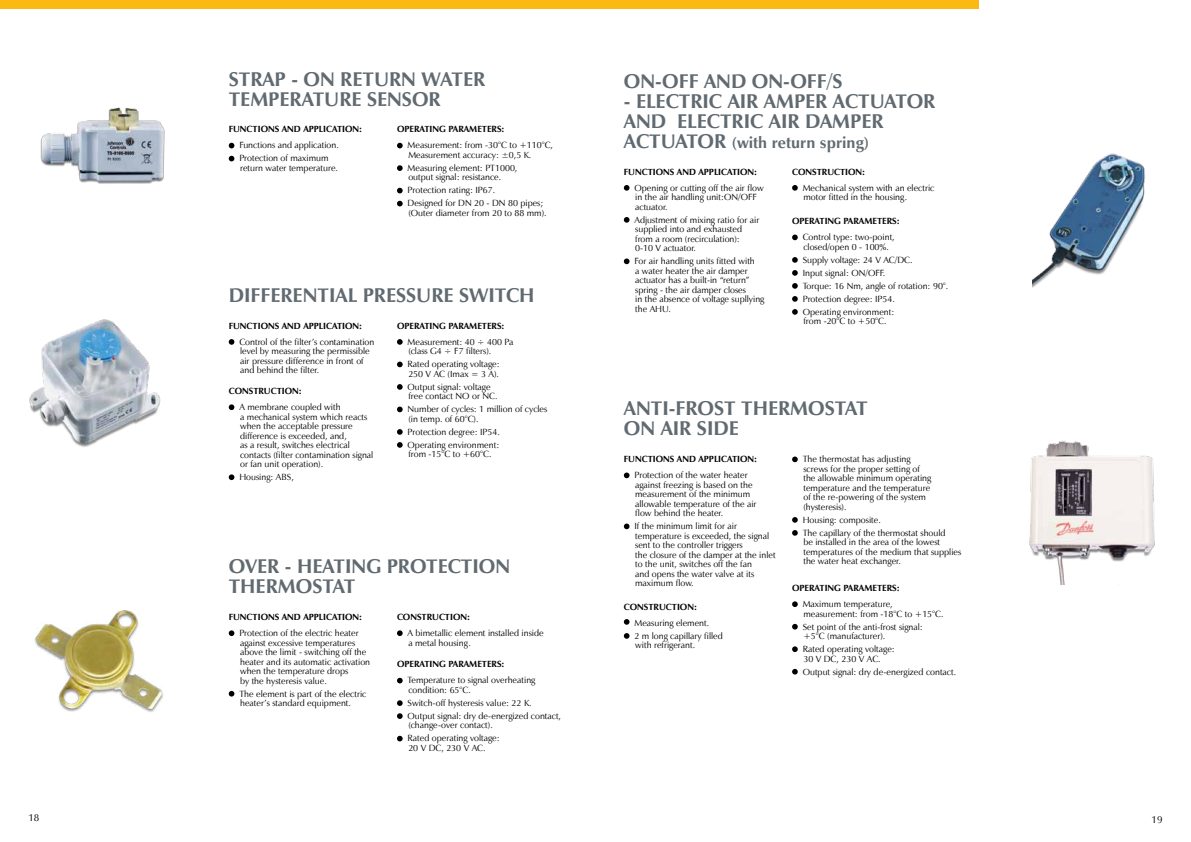
<style>
.page{position:relative;width:1191px;height:842px;background:#fff}
.page>*{position:absolute;margin:0;border:0;box-sizing:border-box;transform-origin:0 0}
.t1{font:700 20px/20px "Zapf Humnst EU";color:#606a70}
.t2{font:700 16px "Zapf Humnst EU";color:#606a70}
.t3{font:10px "Zapf Humnst EU";color:#000}
.t4{font:9px/9.5px "Zapf Humnst EU";color:#000}
.t5{font:700 9px "Zapf Humnst EU";color:#000}
.s1{font-size:20px}
</style>
<div class="page">
<div style="left:0;top:0;width:978px;height:9px;background:#fdb913"></div>
<svg style="left:397px;top:143px;width:6px;height:5px"></svg>
<svg style="left:397px;top:165px;width:6px;height:6px"></svg>
<svg style="left:397px;top:188px;width:6px;height:5px"></svg>
<svg style="left:397px;top:201px;width:6px;height:5px"></svg>
<svg style="left:229px;top:143px;width:5px;height:5px"></svg>
<svg style="left:229px;top:156px;width:5px;height:5px"></svg>
<img style="left:40px;top:107px;width:125px;height:77px">
<svg style="left:397px;top:339px;width:6px;height:6px"></svg>
<svg style="left:397px;top:362px;width:6px;height:5px"></svg>
<svg style="left:397px;top:384px;width:6px;height:6px"></svg>
<svg style="left:397px;top:407px;width:6px;height:5px"></svg>
<svg style="left:397px;top:429px;width:6px;height:6px"></svg>
<svg style="left:397px;top:442px;width:6px;height:6px"></svg>
<svg style="left:229px;top:339px;width:5px;height:6px"></svg>
<svg style="left:229px;top:404px;width:5px;height:6px"></svg>
<svg style="left:229px;top:474px;width:5px;height:6px"></svg>
<img style="left:29px;top:319px;width:132px;height:128px">
<svg style="left:792px;top:601px;width:5px;height:6px"></svg>
<svg style="left:792px;top:624px;width:5px;height:5px"></svg>
<svg style="left:792px;top:646px;width:5px;height:6px"></svg>
<svg style="left:792px;top:669px;width:5px;height:5px"></svg>
<svg style="left:624px;top:472px;width:5px;height:6px"></svg>
<svg style="left:624px;top:523px;width:5px;height:6px"></svg>
<svg style="left:624px;top:619px;width:5px;height:6px"></svg>
<svg style="left:624px;top:633px;width:5px;height:6px"></svg>
<svg style="left:792px;top:456px;width:5px;height:6px"></svg>
<svg style="left:792px;top:517px;width:5px;height:6px"></svg>
<svg style="left:792px;top:530px;width:5px;height:6px"></svg>
<img style="left:1029px;top:440px;width:126px;height:145px">
<svg style="left:397px;top:630px;width:6px;height:6px"></svg>
<svg style="left:229px;top:630px;width:5px;height:6px"></svg>
<svg style="left:229px;top:691px;width:5px;height:5px"></svg>
<svg style="left:397px;top:678px;width:6px;height:5px"></svg>
<svg style="left:397px;top:700px;width:6px;height:6px"></svg>
<svg style="left:397px;top:713px;width:6px;height:6px"></svg>
<svg style="left:397px;top:736px;width:6px;height:5px"></svg>
<img style="left:34px;top:610px;width:129px;height:102px">
<svg style="left:792px;top:185px;width:5px;height:6px"></svg>
<svg style="left:624px;top:185px;width:5px;height:6px"></svg>
<svg style="left:624px;top:217px;width:5px;height:6px"></svg>
<svg style="left:624px;top:258px;width:5px;height:6px"></svg>
<svg style="left:792px;top:235px;width:5px;height:5px"></svg>
<svg style="left:792px;top:257px;width:5px;height:6px"></svg>
<svg style="left:792px;top:270px;width:5px;height:6px"></svg>
<svg style="left:792px;top:283px;width:5px;height:6px"></svg>
<svg style="left:792px;top:296px;width:5px;height:6px"></svg>
<svg style="left:792px;top:309px;width:5px;height:6px"></svg>
<img style="left:1032px;top:153px;width:113px;height:135px">
<h1 class="t1" style="left:229px;top:70px;width:258px">STRAP - ON RETURN WATER<br>TEMPERATURE SENSOR</h1>
<p class="t5" style="left:397px;top:124px;width:109px">OPERATING PARAMETERS:</p>
<p class="t4" style="left:407px;top:141px;width:147px">Measurement: from -30°C to +110°C,<br>Measurement accuracy: ±0,5 K.</p>
<p class="t4" style="left:407px;top:163px;width:111px">Measuring element: PT1000, output signal: resistance.</p>
<p class="t4" style="left:407px;top:184px;width:137px;line-height:13px">Protection rating: IP67.<br>Designed for DN 20 - DN 80 pipes;</p>
<p class="t4" style="left:408px;top:208px;width:140px">(Outer diameter from 20 to 88 mm).</p>
<p class="t5" style="left:229px;top:124px;width:135px">FUNCTIONS AND APPLICATION:</p>
<p class="t4" style="left:239px;top:139px;width:101px;line-height:13px">Functions and application.<br>Protection of maximum</p>
<p class="t4" style="left:240px;top:163px;width:99px">return water temperature.</p>
<h1 class="t1" style="left:229px;top:286px;width:307px">DIFFERENTIAL PRESSURE SWITCH</h1>
<p class="t5" style="left:397px;top:320px;width:109px">OPERATING PARAMETERS:</p>
<p class="t4" style="left:407px;top:337px;width:107px">Measurement: 40 ÷ 400 Pa (class G4 ÷ F7 filters).</p>
<p class="t4" style="left:407px;top:360px;width:94px">Rated operating voltage:<br>250 V AC (Imax = 3 A).</p>
<p class="t4" style="left:407px;top:382px;width:91px">Output signal: voltage free contact NO or NC.</p>
<p class="t4" style="left:407px;top:405px;width:141px">Number of cycles: 1 million of cycles (in temp. of 60°C).</p>
<p class="t4" style="left:407px;top:425px;width:94px;line-height:13px">Protection degree: IP54.<br>Operating environment:</p>
<p class="t4" style="left:408px;top:450px;width:85px">from -15°C to +60°C.</p>
<p class="t5" style="left:229px;top:320px;width:135px">FUNCTIONS AND APPLICATION:</p>
<p class="t4" style="left:239px;top:337px;width:137px">Control of the filter’s contamination level by measuring the permissible air pressure difference in front of and behind the filter.</p>
<p class="t5" style="left:229px;top:385px;width:75px">CONSTRUCTION:</p>
<p class="t4" style="left:239px;top:402px;width:135px">A membrane coupled with<br>a mechanical system which reacts when the acceptable pressure difference is exceeded, and,<br>as a result, switches electrical contacts (filter contamination signal or fan unit operation).</p>
<p class="t4" style="left:239px;top:472px;width:56px">Housing: ABS,</p>
<h1 class="t1" style="left:229px;top:557px;width:283px">OVER - HEATING PROTECTION<br>THERMOSTAT</h1>
<p class="t5" style="left:397px;top:611px;width:75px">CONSTRUCTION:</p>
<p class="t4" style="left:407px;top:628px;width:138px">A bimetallic element installed inside a metal housing.</p>
<p class="t5" style="left:229px;top:611px;width:135px">FUNCTIONS AND APPLICATION:</p>
<p class="t4" style="left:239px;top:628px;width:132px">Protection of the electric heater against excessive temperatures above the limit - switching off the heater and its automatic activation when the temperature drops<br>by the hysteresis value.</p>
<p class="t4" style="left:239px;top:689px;width:129px">The element is part of the electric heater’s standard equipment.</p>
<p class="t5" style="left:397px;top:659px;width:109px">OPERATING PARAMETERS:</p>
<p class="t4" style="left:407px;top:676px;width:129px">Temperature to signal overheating condition: 65°C.</p>
<p class="t4" style="left:407px;top:697px;width:155px;line-height:13px">Switch-off hysteresis value: 22 K.<br>Output signal: dry de-energized contact,</p>
<p class="t4" style="left:407px;top:719px;width:94px;line-height:13px">(change-over contact).<br>Rated operating voltage:</p>
<p class="t4" style="left:408px;top:743px;width:79px">20 V DC, 230 V AC.</p>
<h1 class="t1" style="left:624px;top:72px;width:220px">ON-OFF AND ON-OFF/S</h1>
<h1 class="t1" style="left:624px;top:92px;width:313px">- ELECTRIC AIR AMPER ACTUATOR<br>AND ELECTRIC AIR DAMPER</h1>
<h2 class="t2" style="left:624px;top:133px;width:247px"><span class="s1">ACTUATOR</span> (with return spring)</h2>
<p class="t5" style="left:792px;top:166px;width:75px">CONSTRUCTION:</p>
<p class="t4" style="left:802px;top:183px;width:133px">Mechanical system with an electric motor fitted in the housing.</p>
<p class="t5" style="left:624px;top:166px;width:135px">FUNCTIONS AND APPLICATION:</p>
<p class="t4" style="left:634px;top:183px;width:131px">Opening or cutting off the air flow in the air handling unit:ON/OFF actuator.</p>
<p class="t4" style="left:634px;top:215px;width:126px">Adjustment of mixing ratio for air supplied into and exhausted from a room (recirculation):<br>0-10 V actuator.</p>
<p class="t4" style="left:634px;top:257px;width:131px">For air handling units fitted with<br>a water heater the air damper actuator has a built-in “return” spring - the air damper closes<br>in the absence of voltage supllying the AHU.</p>
<p class="t5" style="left:792px;top:216px;width:109px">OPERATING PARAMETERS:</p>
<p class="t4" style="left:802px;top:233px;width:94px">Control type: two-point, closed/open 0 - 100%.</p>
<p class="t4" style="left:802px;top:253px;width:147px;line-height:13px">Supply voltage: 24 V AC/DC.<br>Input signal: ON/OFF.<br>Torque: 16 Nm, angle of rotation: 90°.<br>Protection degree: IP54.<br>Operating environment:</p>
<p class="t4" style="left:803px;top:317px;width:85px">from -20°C to +50°C.</p>
<h1 class="t1" style="left:624px;top:400px;width:245px">ANTI-FROST THERMOSTAT<br>ON AIR SIDE</h1>
<p class="t5" style="left:624px;top:454px;width:135px">FUNCTIONS AND APPLICATION:</p>
<p class="t4" style="left:634px;top:471px;width:124px">Protection of the water heater against freezing is based on the measurement of the minimum allowable temperature of the air flow behind the heater.</p>
<p class="t4" style="left:634px;top:522px;width:143px">If the minimum limit for air temperature is exceeded, the signal sent to the controller triggers<br>the closure of the damper at the inlet to the unit, switches off the fan<br>and opens the water valve at its maximum flow.</p>
<p class="t5" style="left:624px;top:601px;width:75px">CONSTRUCTION:</p>
<p class="t4" style="left:634px;top:616px;width:90px;line-height:13px">Measuring element.<br>2 m long capillary filled</p>
<p class="t4" style="left:635px;top:641px;width:61px">with refrigerant.</p>
<p class="t4" style="left:802px;top:455px;width:130px">The thermostat has adjusting screws for the proper setting of the allowable minimum operating temperature and the temperature of the re-powering of the system (hysteresis).</p>
<p class="t4" style="left:802px;top:513px;width:144px;line-height:13px">Housing: composite.<br>The capillary of the thermostat should</p>
<p class="t4" style="left:803px;top:538px;width:159px">be installed in the area of the lowest temperatures of the medium that supplies the water heat exchanger.</p>
<p class="t5" style="left:792px;top:582px;width:109px">OPERATING PARAMETERS:</p>
<p class="t4" style="left:802px;top:599px;width:142px">Maximum temperature, measurement: from -18°C to +15°C.</p>
<p class="t4" style="left:802px;top:622px;width:122px">Set point of the anti-frost signal: +5°C (manufacturer).</p>
<p class="t4" style="left:802px;top:644px;width:94px">Rated operating voltage:<br>30 V DC, 230 V AC.</p>
<p class="t4" style="left:802px;top:667px;width:155px">Output signal: dry de-energized contact.</p>
<p class="t3" style="left:28px;top:811px;width:12px">18</p>
<p class="t3" style="left:1151px;top:813px;width:12px">19</p>
</div>
